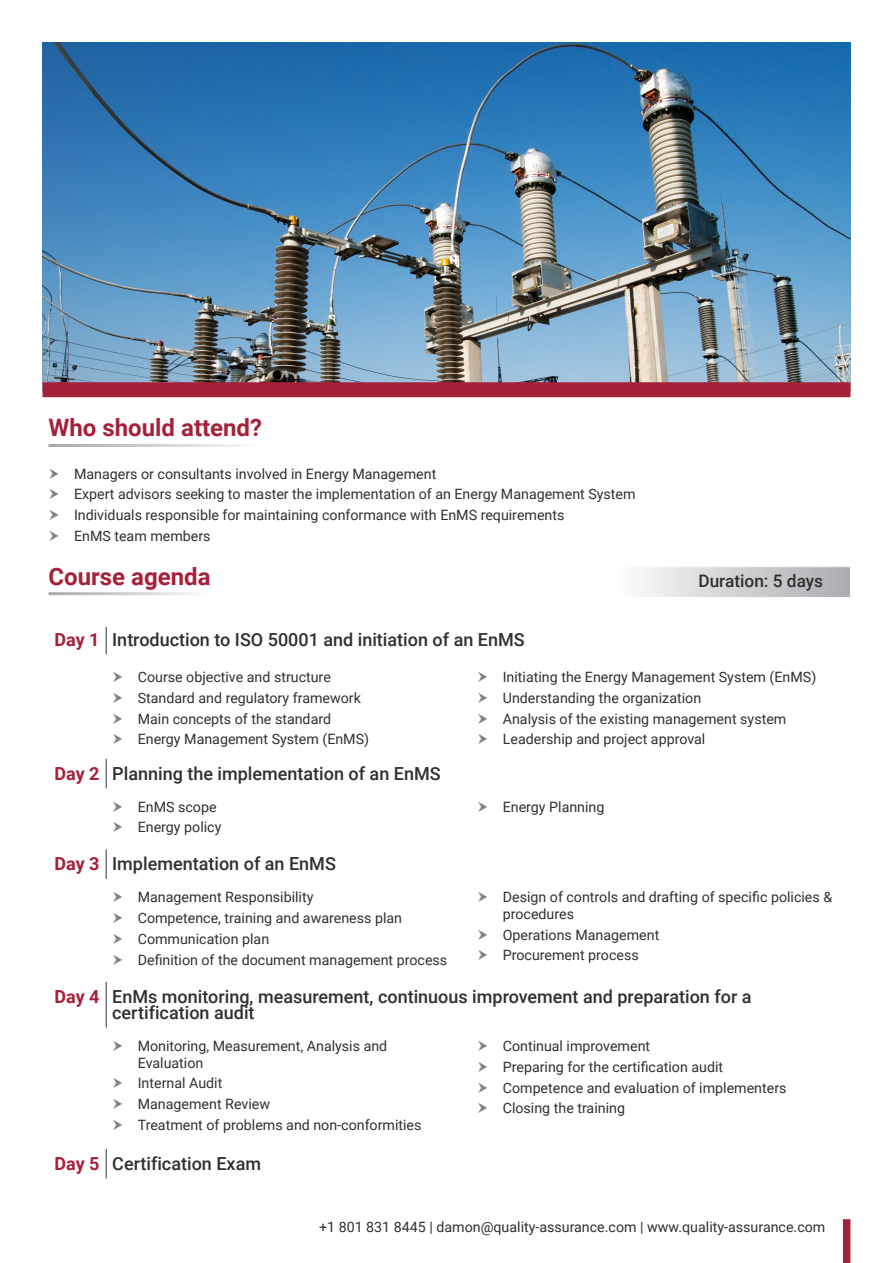
<style>
.page{position:relative;width:893px;height:1263px;background:#fff}
.page>*{position:absolute;margin:0;border:0;box-sizing:border-box;transform-origin:0 0}
.t1{font:700 24px "Roboto";color:#a7203a}
.t2{font:500 18px/16.5px "Roboto";color:#312f30}
.t3{font:700 18px "Roboto";letter-spacing:-.005em;color:#a7203a}
.t4{font:500 17.25px "Roboto";color:#312f30}
.Bullet_Points{font:14.25px/16.5px "Roboto";color:#312f30}
</style>
<div class="page">
<img style="left:43px;top:43px;width:807px;height:339px">
<div style="left:843px;top:1219px;width:7px;height:44px;background:#a7203a"></div>
<div style="left:43px;top:382px;width:807px;height:15px;background:#a7203a"></div>
<svg style="left:642px;top:567px;width:208px;height:30px;background:#cecfd2"></svg>
<hr style="left:105px;top:627px;width:2px;height:27px;background:#76787b">
<hr style="left:105px;top:759px;width:2px;height:29px;background:#76787b">
<hr style="left:105px;top:849px;width:2px;height:30px;background:#76787b">
<hr style="left:105px;top:982px;width:2px;height:46px;background:#76787b">
<hr style="left:105px;top:1149px;width:2px;height:29px;background:#76787b">
<p class="t1" style="left:49px;top:411px;width:215px">Who should attend?</p>
<p class="Bullet_Points" style="left:74px;top:465px;width:364px">Managers or consultants involved in Energy Management</p>
<p class="Bullet_Points" style="left:74px;top:486px;width:563px">Expert advisors seeking to master the implementation of an Energy Management System</p>
<p class="Bullet_Points" style="left:74px;top:506px;width:492px">Individuals responsible for maintaining conformance with EnMS requirements</p>
<p class="Bullet_Points" style="left:74px;top:527px;width:138px">EnMS team members</p>
<p class="t1" style="left:49px;top:559px;width:164px">Course agenda</p>
<p class="t4" style="left:698px;top:569px;width:126px">Duration: 5 days</p>
<p class="t3" style="left:55px;top:627px;width:47px">Day 1</p>
<p class="t2" style="left:112px;top:630px;width:414px">Introduction to ISO 50001 and initiation of an EnMS</p>
<p class="Bullet_Points" style="left:138px;top:668px;width:195px">Course objective and structure</p>
<p class="Bullet_Points" style="left:138px;top:689px;width:225px">Standard and regulatory framework</p>
<p class="Bullet_Points" style="left:138px;top:710px;width:195px">Main concepts of the standard</p>
<p class="Bullet_Points" style="left:138px;top:730px;width:233px">Energy Management System (EnMS)</p>
<p class="Bullet_Points" style="left:503px;top:668px;width:315px">Initiating the Energy Management System (EnMS)</p>
<p class="Bullet_Points" style="left:503px;top:689px;width:200px">Understanding the organization</p>
<p class="Bullet_Points" style="left:503px;top:710px;width:285px">Analysis of the existing management system</p>
<p class="Bullet_Points" style="left:503px;top:730px;width:204px">Leadership and project approval</p>
<p class="t3" style="left:55px;top:761px;width:47px">Day 2</p>
<p class="t2" style="left:112px;top:764px;width:330px">Planning the implementation of an EnMS</p>
<p class="Bullet_Points" style="left:138px;top:798px;width:80px">EnMS scope</p>
<p class="Bullet_Points" style="left:138px;top:819px;width:85px">Energy policy</p>
<p class="t3" style="left:55px;top:851px;width:47px">Day 3</p>
<p class="t2" style="left:112px;top:855px;width:225px">Implementation of an EnMS</p>
<p class="Bullet_Points" style="left:138px;top:888px;width:177px">Management Responsibility</p>
<p class="Bullet_Points" style="left:138px;top:909px;width:266px">Competence, training and awareness plan</p>
<p class="Bullet_Points" style="left:138px;top:930px;width:133px">Communication plan</p>
<p class="Bullet_Points" style="left:138px;top:951px;width:311px">Definition of the document management process</p>
<p class="Bullet_Points" style="left:503px;top:798px;width:103px">Energy Planning</p>
<p class="Bullet_Points" style="left:503px;top:888px;width:331px">Design of controls and drafting of specific policies &amp; procedures</p>
<p class="Bullet_Points" style="left:503px;top:926px;width:158px">Operations Management</p>
<p class="Bullet_Points" style="left:503px;top:946px;width:137px">Procurement process</p>
<p class="t3" style="left:55px;top:984px;width:47px">Day 4</p>
<p class="t2" style="left:112px;top:987px;width:641px">EnMs monitoring, measurement, continuous improvement and preparation for a certification audit</p>
<p class="Bullet_Points" style="left:138px;top:1037px;width:251px">Monitoring, Measurement, Analysis and<br>Evaluation</p>
<p class="Bullet_Points" style="left:138px;top:1074px;width:86px">Internal Audit</p>
<p class="Bullet_Points" style="left:138px;top:1095px;width:134px">Management Review</p>
<p class="Bullet_Points" style="left:138px;top:1116px;width:285px">Treatment of problems and non-conformities</p>
<p class="Bullet_Points" style="left:503px;top:1037px;width:149px">Continual improvement</p>
<p class="Bullet_Points" style="left:503px;top:1058px;width:222px">Preparing for the certification audit</p>
<p class="Bullet_Points" style="left:503px;top:1079px;width:285px">Competence and evaluation of implementers</p>
<p class="Bullet_Points" style="left:503px;top:1099px;width:124px">Closing the training</p>
<p class="t3" style="left:55px;top:1151px;width:47px">Day 5</p>
<p class="t2" style="left:112px;top:1155px;width:150px">Certification Exam</p>
<p class="Bullet_Points" style="left:319px;top:1218px;width:508px">+1 801 831 8445 | damon@quality-assurance.com | www.quality-assurance.com</p>
</div>
